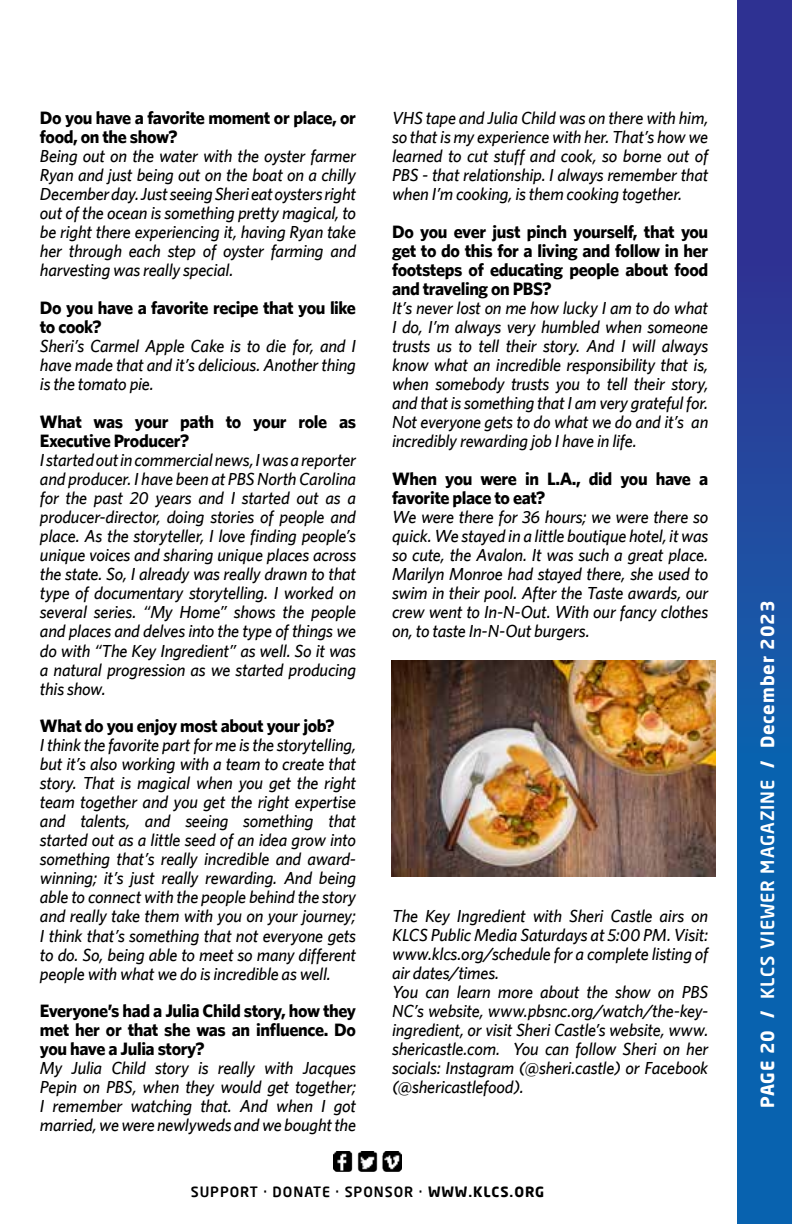
<style>
.page{position:relative;width:792px;height:1224px;background:#fff}
.page>*{position:absolute;margin:0;border:0;box-sizing:border-box;transform-origin:0 0}
.t1{font:700 18px/19px "Whitney";letter-spacing:-.02em;color:#000}
.t2{font:700 18px "Neo Sans Pro";letter-spacing:.05em;color:#fff}
.t3{font:italic 500 17.6px/19px "Whitney";letter-spacing:-.015em;color:#000;text-align:justify}
.t4{font:500 14px "Neo Sans Pro";letter-spacing:.07em;color:#000}
.s1{font-weight:700}
.s2{font-weight:500}
</style>
<div class="page">
<div style="left:737px;top:0;width:55px;height:1224px;background:linear-gradient(to bottom,#352d8f,#006fb7)"></div>
<img style="left:334px;top:1151px;width:67px;height:20px">
<img style="left:392px;top:661px;width:324px;height:216px">
<p class="t1" style="left:40px;top:108px;width:318px">Do you have a favorite moment or place, or food, on the show?</p>
<p class="t3" style="left:40px;top:146px;width:318px">Being out on the water with the oyster farmer Ryan and just being out on the boat on a chilly December day. Just seeing Sheri eat oysters right out of the ocean is something pretty magical, to be right there experiencing it, having Ryan take her through each step of oyster farming and harvesting was really special.</p>
<p class="t1" style="left:40px;top:298px;width:318px">Do you have a favorite recipe that you like to cook?</p>
<p class="t3" style="left:40px;top:336px;width:318px">Sheri’s Carmel Apple Cake is to die for, and I have made that and it’s delicious. Another thing is the tomato pie.</p>
<p class="t1" style="left:40px;top:412px;width:318px">What was your path to your role as<br>Executive Producer?</p>
<p class="t3" style="left:40px;top:450px;width:318px">I started out in commercial news, I was a reporter and producer. I have been at PBS North Carolina for the past 20 years and I started out as a producer-director, doing stories of people and place. As the storyteller, I love finding people’s unique voices and sharing unique places across the state. So, I already was really drawn to that type of documentary storytelling. I worked on several series. “My Home” shows the people and places and delves into the type of things we do with “The Key Ingredient” as well. So it was a natural progression as we started producing this show.</p>
<p class="t1" style="left:40px;top:716px;width:296px">What do you enjoy most about your job?</p>
<p class="t3" style="left:40px;top:735px;width:318px">I think the favorite part for me is the storytelling, but it’s also working with a team to create that story. That is magical when you get the right team together and you get the right expertise and talents, and seeing something that started out as a little seed of an idea grow into something that’s really incredible and award&shy;winning; it’s just really rewarding. And being able to connect with the people behind the story and really take them with you on your journey; I think that’s something that not everyone gets to do. So, being able to meet so many different people with what we do is incredible as well.</p>
<p class="t1" style="left:40px;top:1001px;width:318px;text-align:justify">Everyone’s had a Julia Child story, how they met her or that she was an influence. Do you have a Julia story?</p>
<p class="t3" style="left:40px;top:1058px;width:318px">My Julia Child story is really with Jacques Pepin on PBS, when they would get together; I remember watching that. And when I got married, we were newlyweds and we bought the</p>
<p class="t3" style="left:392px;top:108px;width:318px">VHS tape and Julia Child was on there with him, so that is my experience with her. That’s how we learned to cut stuff and cook, so borne out of PBS - that relationship. I always remember that when I’m cooking, is them cooking together.</p>
<p class="t1" style="left:392px;top:221px;width:318px;text-align:justify">Do you ever just pinch yourself, that you get to do this for a living and follow in her footsteps of educating people about food and traveling on PBS?</p>
<p class="t3" style="left:392px;top:298px;width:318px">It’s never lost on me how lucky I am to do what I do, I’m always very humbled when someone trusts us to tell their story. And I will always know what an incredible responsibility that is, when somebody trusts you to tell their story, and that is something that I am very grateful for.<br>Not everyone gets to do what we do and it’s an incredibly rewarding job I have in life.</p>
<p class="t1" style="left:392px;top:468px;width:318px">When you were in L.A., did you have a favorite place to eat?</p>
<p class="t3" style="left:392px;top:507px;width:318px">We were there for 36 hours; we were there so quick. We stayed in a little boutique hotel, it was so cute, the Avalon. It was such a great place.<br>Marilyn Monroe had stayed there, she used to swim in their pool. After the Taste awards, our crew went to In-N-Out. With our fancy clothes on, to taste In-N-Out burgers.</p>
<p class="t3" style="left:392px;top:906px;width:318px;text-align:left">The Key Ingredient with Sheri Castle airs on KLCS Public Media Saturdays at 5:00 PM. Visit: www.klcs.org/schedule for a complete listing of air dates/times.<br>You can learn more about the show on PBS NC’s website, www.pbsnc.org/watch/the-key&shy;ingredient, or visit Sheri Castle’s website, www. shericastle.com. You can follow Sheri on her socials: Instagram (@sheri.castle) or Facebook (@shericastlefood).</p>
<p class="t4" style="left:191px;top:1183px;width:355px">SUPPORT · DONATE · SPONSOR · <span class="s1">WWW.KLCS.ORG</span></p>
<p class="t2" style="left:756px;top:1108px;width:509px;rotate:-90deg">PAGE 20 / <span class="s2">KLCS VIEWER MAGAZINE</span> / December 2023</p>
</div>
